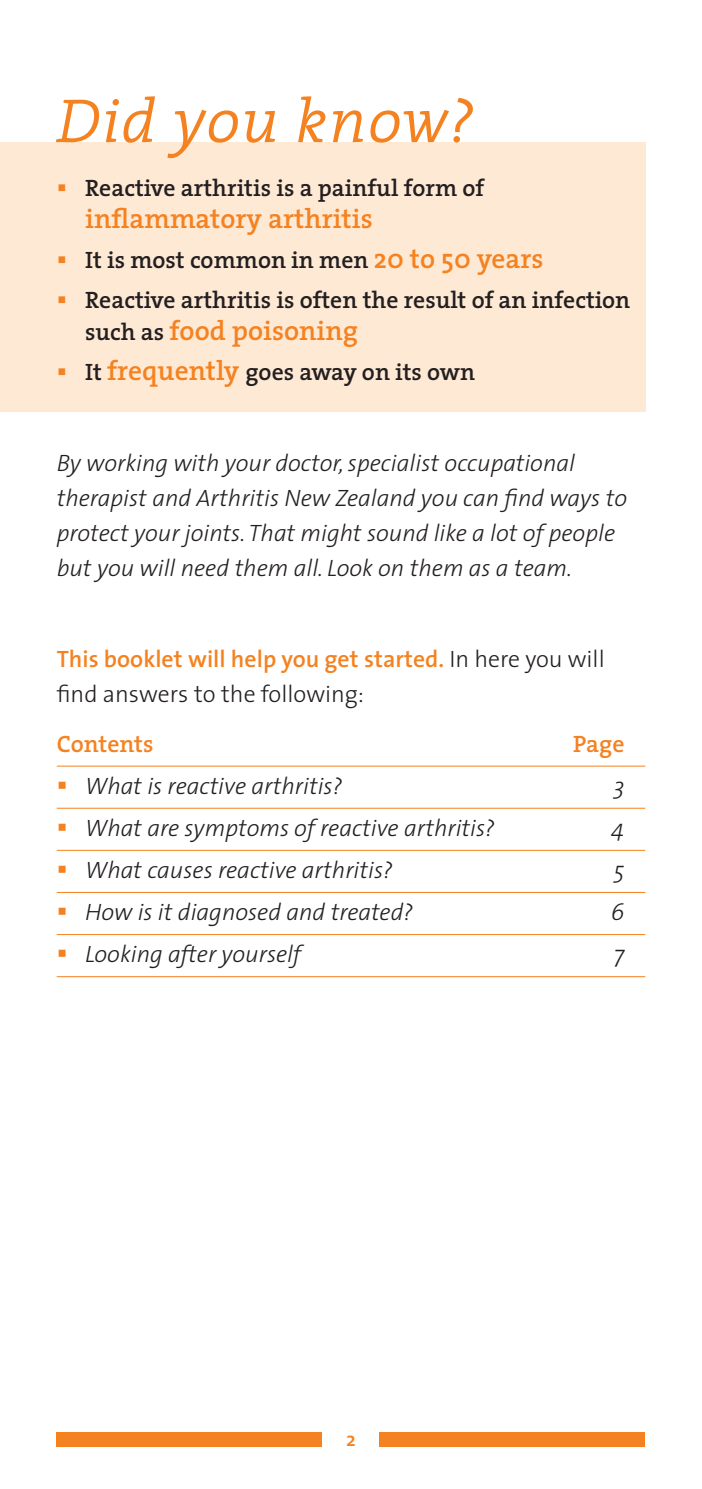
<style>
.page{position:relative;width:702px;height:1489px;background:#fff}
.page>*{position:absolute;margin:0;border:0;box-sizing:border-box;transform-origin:0 0}
.head_1{font:italic 300 62.5px "The Serif";letter-spacing:.02em;color:#f58220}
.t1{font:600 27.5px "The Serif";color:#f58220}
.body_copy{font:italic 300 23.75px/35px "The Sans";color:#231f20}
.t2{font:600 23.75px "The Serif";color:#231f20}
.body_copy-2{font:300 23.75px/35px "The Sans";color:#231f20}
.body_copy-3{font:600 23.75px "The Serif";color:#f58220}
.body_copy-4{font:600 20px "The Sans";color:#f58220}
.s1{font-size:27.5px;color:#f58220}
.s2{font-size:23.75px;color:#231f20}
.s3{font-weight:600;color:#f58220}
.s4{color:#f58220}
</style>
<div class="page">
<div style="left:57px;top:1431px;width:588px;height:15px;background:#f58220"></div>
<div style="left:322px;top:1430px;width:57px;height:28px;background:#fff"></div>
<div style="left:0;top:142px;width:645px;height:269px;background:#fee9d5"></div>
<hr style="left:57px;top:765px;width:588px;height:1px;background:#f58220">
<hr style="left:57px;top:807px;width:588px;height:1px;background:#f58220">
<hr style="left:57px;top:849px;width:588px;height:1px;background:#f58220">
<hr style="left:57px;top:892px;width:588px;height:1px;background:#f58220">
<hr style="left:57px;top:934px;width:588px;height:1px;background:#f58220">
<hr style="left:57px;top:976px;width:588px;height:1px;background:#f58220">
<p class="head_1" style="left:57px;top:69px;width:419px">Did you know?</p>
<p class="t2" style="left:85px;top:168px;width:400px">Reactive arthritis is a painful form of</p>
<p class="t1" style="left:85px;top:196px;width:289px">inflammatory arthritis</p>
<p class="t2" style="left:85px;top:240px;width:460px">It is most common in men <span class="s1">20 to 50 years</span></p>
<p class="t2" style="left:85px;top:280px;width:546px">Reactive arthritis is often the result of an infection</p>
<p class="t1" style="left:85px;top:308px;width:275px"><span class="s2">such as</span> food poisoning</p>
<p class="t2" style="left:85px;top:352px;width:391px">It <span class="s1">frequently</span> goes away on its own</p>
<p class="body_copy" style="left:57px;top:445px;width:572px">By working with your doctor, specialist occupational therapist and Arthritis New Zealand you can find ways to protect your joints. That might sound like a lot of people but you will need them all. Look on them as a team.</p>
<p class="body_copy-2" style="left:57px;top:641px;width:549px"><span class="s3">This booklet will help you get started.</span> In here you will find answers to the following:</p>
<p class="body_copy-3" style="left:57px;top:723px;width:98px">Contents</p>
<p class="body_copy-3" style="left:573px;top:723px;width:53px">Page</p>
<p class="body_copy" style="left:57px;top:767px;width:287px"><span class="s4">▪</span> What is reactive arthritis?</p>
<p class="body_copy" style="left:613px;top:767px;width:12px">3</p>
<p class="body_copy" style="left:57px;top:809px;width:440px"><span class="s4">▪</span> What are symptoms of reactive arthritis?</p>
<p class="body_copy" style="left:612px;top:809px;width:14px">4</p>
<p class="body_copy" style="left:57px;top:851px;width:337px"><span class="s4">▪</span> What causes reactive arthritis?</p>
<p class="body_copy" style="left:613px;top:851px;width:12px">5</p>
<p class="body_copy" style="left:57px;top:893px;width:358px"><span class="s4">▪</span> How is it diagnosed and treated?</p>
<p class="body_copy" style="left:611px;top:893px;width:15px">6</p>
<p class="body_copy" style="left:57px;top:935px;width:246px"><span class="s4">▪</span> Looking after yourself</p>
<p class="body_copy" style="left:613px;top:935px;width:12px">7</p>
<p class="body_copy-4" style="left:346px;top:1422px;width:11px">2</p>
</div>
